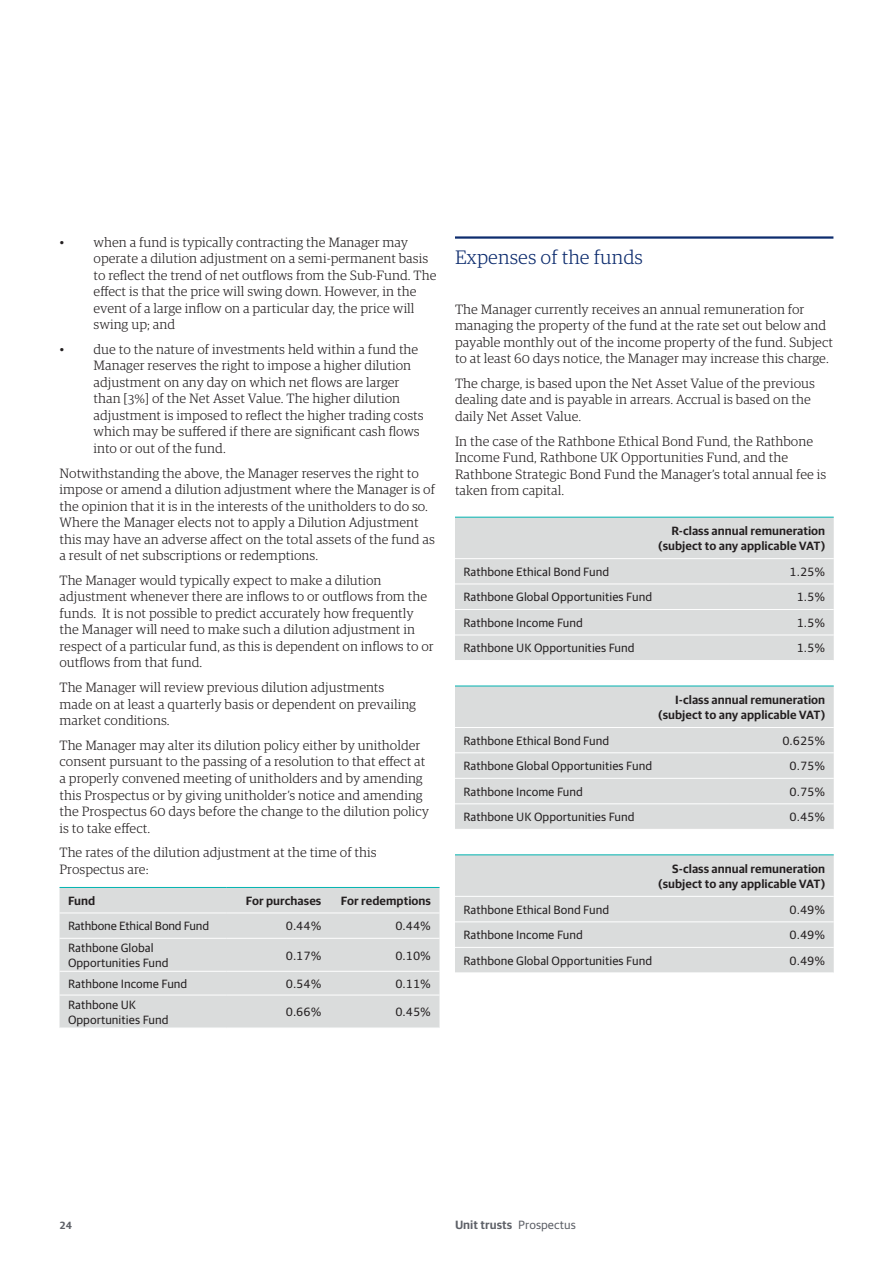
<style>
.page{position:relative;width:893px;height:1263px;background:#fff}
.page>*{position:absolute;margin:0;border:0;box-sizing:border-box;transform-origin:0 0}
.t1{font:300 19.5px "Guardian RTB Egyp";color:#0d2c6e}
.t2{font:300 13.5px/16.5px "Guardian RTB Egyp";color:#231f20}
.t3{font:12px/15px "Guardian RTB Sans";color:#231f20}
.t4{font:600 12px/15px "Guardian RTB Sans";color:#231f20;text-align:right}
.t5{font:600 12px "Guardian RTB Sans";color:#5d6067}
.t6{font:600 10.5px "Guardian RTB Sans";color:#5d6067}
.s1{font-weight:400}
</style>
<div class="page">
<div style="left:60px;top:888px;width:379px;height:140px;background:#dadcdc"></div>
<hr style="left:60px;top:912px;width:166px;height:1px;background:#fff">
<hr style="left:226px;top:912px;width:104px;height:1px;background:#fff">
<hr style="left:330px;top:912px;width:109px;height:1px;background:#fff">
<hr style="left:60px;top:938px;width:166px;height:1px;background:#fff">
<hr style="left:226px;top:938px;width:104px;height:1px;background:#fff">
<hr style="left:330px;top:938px;width:109px;height:1px;background:#fff">
<hr style="left:60px;top:971px;width:166px;height:1px;background:#fff">
<hr style="left:226px;top:971px;width:104px;height:1px;background:#fff">
<hr style="left:330px;top:971px;width:109px;height:1px;background:#fff">
<hr style="left:60px;top:995px;width:166px;height:1px;background:#fff">
<hr style="left:226px;top:995px;width:104px;height:1px;background:#fff">
<hr style="left:330px;top:995px;width:109px;height:1px;background:#fff">
<hr style="left:60px;top:887px;width:166px;height:1px;background:#00b3b0">
<hr style="left:226px;top:887px;width:104px;height:1px;background:#00b3b0">
<hr style="left:330px;top:887px;width:109px;height:1px;background:#00b3b0">
<hr style="left:455px;top:236px;width:378px;height:3px;background:#0d2c6e">
<div style="left:455px;top:518px;width:379px;height:142px;background:#dadcdc"></div>
<hr style="left:455px;top:558px;width:275px;height:1px;background:#fff">
<hr style="left:730px;top:558px;width:104px;height:1px;background:#fff">
<hr style="left:455px;top:584px;width:275px;height:1px;background:#fff">
<hr style="left:730px;top:584px;width:104px;height:1px;background:#fff">
<hr style="left:455px;top:609px;width:275px;height:1px;background:#fff">
<hr style="left:730px;top:609px;width:104px;height:1px;background:#fff">
<hr style="left:455px;top:635px;width:275px;height:1px;background:#fff">
<hr style="left:730px;top:635px;width:104px;height:1px;background:#fff">
<hr style="left:455px;top:517px;width:275px;height:1px;background:#00b3b0">
<hr style="left:730px;top:517px;width:104px;height:1px;background:#00b3b0">
<div style="left:455px;top:687px;width:379px;height:142px;background:#dadcdc"></div>
<hr style="left:455px;top:727px;width:275px;height:1px;background:#fff">
<hr style="left:730px;top:727px;width:104px;height:1px;background:#fff">
<hr style="left:455px;top:752px;width:275px;height:1px;background:#fff">
<hr style="left:730px;top:752px;width:104px;height:1px;background:#fff">
<hr style="left:455px;top:778px;width:275px;height:1px;background:#fff">
<hr style="left:730px;top:778px;width:104px;height:1px;background:#fff">
<hr style="left:455px;top:803px;width:275px;height:1px;background:#fff">
<hr style="left:730px;top:803px;width:104px;height:1px;background:#fff">
<hr style="left:455px;top:686px;width:275px;height:1px;background:#00b3b0">
<hr style="left:730px;top:686px;width:104px;height:1px;background:#00b3b0">
<div style="left:455px;top:855px;width:379px;height:117px;background:#dadcdc"></div>
<hr style="left:455px;top:896px;width:275px;height:1px;background:#fff">
<hr style="left:730px;top:896px;width:104px;height:1px;background:#fff">
<hr style="left:455px;top:921px;width:275px;height:1px;background:#fff">
<hr style="left:730px;top:921px;width:104px;height:1px;background:#fff">
<hr style="left:455px;top:947px;width:275px;height:1px;background:#fff">
<hr style="left:730px;top:947px;width:104px;height:1px;background:#fff">
<hr style="left:455px;top:854px;width:275px;height:1px;background:#00b3b0">
<hr style="left:730px;top:854px;width:104px;height:1px;background:#00b3b0">
<p class="t2" style="left:94px;top:233px;width:344px;text-indent:-34px">• when a fund is typically contracting the Manager may operate a dilution adjustment on a semi-permanent basis to reflect the trend of net outflows from the Sub-Fund. The effect is that the price will swing down. However, in the event of a large inflow on a particular day, the price will swing up; and</p>
<p class="t2" style="left:94px;top:340px;width:332px;text-indent:-34px">• due to the nature of investments held within a fund the Manager reserves the right to impose a higher dilution adjustment on any day on which net flows are larger than [3%] of the Net Asset Value. The higher dilution adjustment is imposed to reflect the higher trading costs which may be suffered if there are significant cash flows into or out of the fund.</p>
<p class="t2" style="left:60px;top:464px;width:377px">Notwithstanding the above, the Manager reserves the right to impose or amend a dilution adjustment where the Manager is of the opinion that it is in the interests of the unitholders to do so.<br>Where the Manager elects not to apply a Dilution Adjustment this may have an adverse affect on the total assets of the fund as a result of net subscriptions or redemptions.</p>
<p class="t2" style="left:60px;top:571px;width:376px">The Manager would typically expect to make a dilution adjustment whenever there are inflows to or outflows from the funds. It is not possible to predict accurately how frequently the Manager will need to make such a dilution adjustment in respect of a particular fund, as this is dependent on inflows to or outflows from that fund.</p>
<p class="t2" style="left:60px;top:678px;width:358px">The Manager will review previous dilution adjustments made on at least a quarterly basis or dependent on prevailing market conditions.</p>
<p class="t2" style="left:60px;top:736px;width:371px">The Manager may alter its dilution policy either by unitholder consent pursuant to the passing of a resolution to that effect at a properly convened meeting of unitholders and by amending this Prospectus or by giving unitholder’s notice and amending the Prospectus 60 days before the change to the dilution policy is to take effect.</p>
<p class="t2" style="left:60px;top:843px;width:319px">The rates of the dilution adjustment at the time of this<br>Prospectus are:</p>
<p class="t4" style="left:68px;top:892px;width:29px">Fund</p>
<p class="t4" style="left:246px;top:892px;width:77px">For purchases</p>
<p class="t4" style="left:341px;top:892px;width:92px">For redemptions</p>
<p class="t3" style="left:68px;top:918px;width:143px">Rathbone Ethical Bond Fund</p>
<p class="t3" style="left:286px;top:918px;width:37px">0.44%</p>
<p class="t3" style="left:395px;top:918px;width:37px">0.44%</p>
<p class="t3" style="left:68px;top:939px;width:102px">Rathbone Global<br>Opportunities Fund</p>
<p class="t3" style="left:286px;top:947px;width:37px">0.17%</p>
<p class="t3" style="left:395px;top:947px;width:37px">0.10%</p>
<p class="t3" style="left:68px;top:975px;width:121px">Rathbone Income Fund</p>
<p class="t3" style="left:286px;top:975px;width:37px">0.54%</p>
<p class="t3" style="left:395px;top:975px;width:37px">0.11%</p>
<p class="t3" style="left:68px;top:996px;width:102px">Rathbone UK<br>Opportunities Fund</p>
<p class="t3" style="left:286px;top:1004px;width:37px">0.66%</p>
<p class="t3" style="left:395px;top:1004px;width:37px">0.45%</p>
<h1 class="t1" style="left:455px;top:244px;width:190px">Expenses of the funds</h1>
<p class="t2" style="left:455px;top:300px;width:379px">The Manager currently receives an annual remuneration for managing the property of the fund at the rate set out below and payable monthly out of the income property of the fund. Subject to at least 60 days notice, the Manager may increase this charge.</p>
<p class="t2" style="left:455px;top:374px;width:361px">The charge, is based upon the Net Asset Value of the previous dealing date and is payable in arrears. Accrual is based on the daily Net Asset Value.</p>
<p class="t2" style="left:455px;top:432px;width:373px">In the case of the Rathbone Ethical Bond Fund, the Rathbone Income Fund, Rathbone UK Opportunities Fund, and the Rathbone Strategic Bond Fund the Manager’s total annual fee is taken from capital.</p>
<p class="t4" style="left:658px;top:522px;width:168px">R-class annual remuneration (subject to any applicable VAT)</p>
<p class="t3" style="left:463px;top:563px;width:147px">Rathbone Ethical Bond Fund</p>
<p class="t3" style="left:789px;top:563px;width:37px">1.25%</p>
<p class="t3" style="left:463px;top:589px;width:190px">Rathbone Global Opportunities Fund</p>
<p class="t3" style="left:797px;top:589px;width:30px">1.5%</p>
<p class="t3" style="left:463px;top:614px;width:121px">Rathbone Income Fund</p>
<p class="t3" style="left:797px;top:614px;width:30px">1.5%</p>
<p class="t3" style="left:463px;top:640px;width:173px">Rathbone UK Opportunities Fund</p>
<p class="t3" style="left:797px;top:640px;width:30px">1.5%</p>
<p class="t4" style="left:658px;top:691px;width:168px">I-class annual remuneration (subject to any applicable VAT)</p>
<p class="t3" style="left:463px;top:732px;width:147px">Rathbone Ethical Bond Fund</p>
<p class="t3" style="left:782px;top:732px;width:44px">0.625%</p>
<p class="t3" style="left:463px;top:758px;width:190px">Rathbone Global Opportunities Fund</p>
<p class="t3" style="left:789px;top:758px;width:37px">0.75%</p>
<p class="t3" style="left:463px;top:783px;width:121px">Rathbone Income Fund</p>
<p class="t3" style="left:789px;top:783px;width:37px">0.75%</p>
<p class="t3" style="left:463px;top:809px;width:173px">Rathbone UK Opportunities Fund</p>
<p class="t3" style="left:789px;top:809px;width:37px">0.45%</p>
<p class="t4" style="left:658px;top:860px;width:168px">S-class annual remuneration (subject to any applicable VAT)</p>
<p class="t3" style="left:463px;top:901px;width:147px">Rathbone Ethical Bond Fund</p>
<p class="t3" style="left:789px;top:901px;width:37px">0.49%</p>
<p class="t3" style="left:463px;top:927px;width:121px">Rathbone Income Fund</p>
<p class="t3" style="left:789px;top:927px;width:37px">0.49%</p>
<p class="t3" style="left:463px;top:952px;width:190px">Rathbone Global Opportunities Fund</p>
<p class="t3" style="left:789px;top:952px;width:37px">0.49%</p>
<p class="t6" style="left:60px;top:1217px;width:14px">24</p>
<p class="t5" style="left:455px;top:1216px;width:122px">Unit trusts <span class="s1">Prospectus</span></p>
</div>
